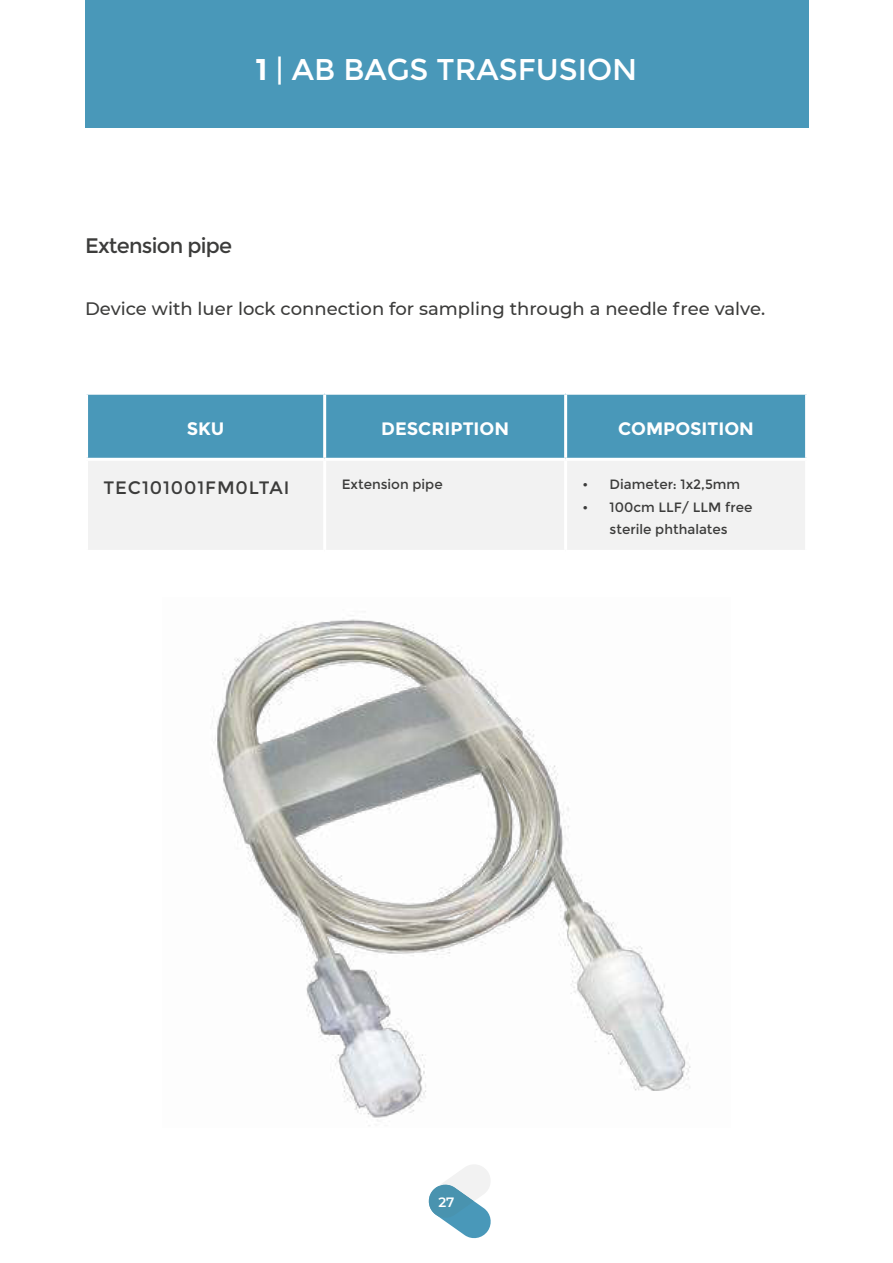
<style>
.page{position:relative;width:893px;height:1263px;background:#fff}
.page>*{position:absolute;margin:0;border:0;box-sizing:border-box;transform-origin:0 0}
.t1{font:30px "Montserrat";color:#fff}
.t2{font:21px "Montserrat";letter-spacing:-.035em;color:#3c3c3b}
.t3{font:500 18px "Montserrat";color:#3c3c3b}
.t4{font:700 18px "Montserrat";color:#fff}
.t5{font:18px "Montserrat";letter-spacing:.05em;color:#3c3c3b}
.t6{font:13.5px/22.5px "Montserrat";color:#3c3c3b}
.t7{font:600 13.5px "Montserrat";color:#fff}
.s1{font-weight:700}
</style>
<div class="page">
<svg style="left:428px;top:1165px;width:63px;height:74px"></svg>
<div style="left:88px;top:395px;width:717px;height:63px;background:#4998b9"></div>
<div style="left:88px;top:461px;width:717px;height:89px;background:#f2f2f2"></div>
<hr style="left:323px;top:395px;width:3px;height:63px;background:#fff">
<hr style="left:564px;top:395px;width:3px;height:63px;background:#fff">
<hr style="left:323px;top:461px;width:3px;height:89px;background:#fff">
<hr style="left:564px;top:461px;width:3px;height:89px;background:#fff">
<img style="left:212px;top:619px;width:479px;height:507px">
<div style="left:85px;top:0;width:723px;height:128px;background:#4998b9"></div>
<h1 class="t1" style="left:256px;top:56px;width:383px"><span class="s1">1</span> | AB BAGS TRASFUSION</h1>
<h2 class="t2" style="left:85px;top:235px;width:149px">Extension pipe</h2>
<h3 class="t3" style="left:85px;top:300px;width:682px">Device with luer lock connection for sampling through a needle free valve.</h3>
<h3 class="t4" style="left:187px;top:421px;width:39px">SKU</h3>
<h3 class="t4" style="left:381px;top:421px;width:129px">DESCRIPTION</h3>
<h3 class="t4" style="left:618px;top:421px;width:137px">COMPOSITION</h3>
<h3 class="t5" style="left:104px;top:479px;width:187px">TEC101001FM0LTAI</h3>
<p class="t6" style="left:342px;top:474px;width:103px">Extension pipe</p>
<p class="t6" style="left:583px;top:474px;width:7px">ï</p>
<p class="t6" style="left:610px;top:474px;width:132px">Diameter: 1x2,5mm</p>
<p class="t6" style="left:583px;top:497px;width:7px">ï</p>
<p class="t6" style="left:610px;top:497px;width:144px">100cm LLF/ LLM free sterile phthalates</p>
<p class="t7" style="left:438px;top:1194px;width:18px">27</p>
</div>
